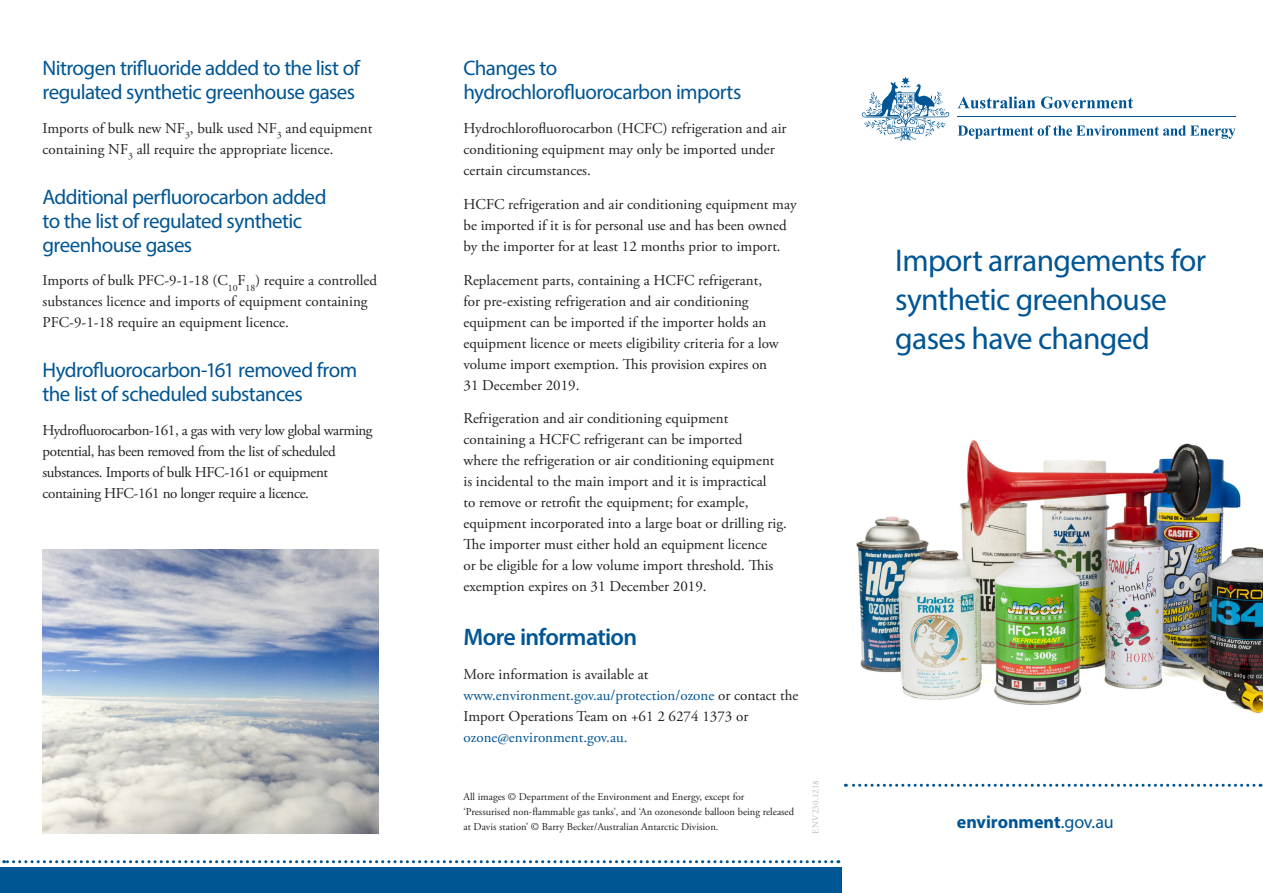
<style>
.page{position:relative;width:1263px;height:893px;background:#fff}
.page>*{position:absolute;margin:0;border:0;box-sizing:border-box;transform-origin:0 0}
.t1{font:31.5px/39px "Myriad Pro";letter-spacing:-.02em;color:#005594}
.Subhead_2{font:600 24px "Myriad Pro";letter-spacing:-.025em;color:#005594}
.Subhead_3{font:21px/24px "Myriad Pro";letter-spacing:-.03em;color:#005594}
.t2{font:700 18px "Myriad Pro";color:#005594}
.Text{font:15px/21px "Adobe Garamond Pro";color:#231f20}
.Text-2{font:15px/21px "Adobe Garamond Pro";letter-spacing:-.025em;color:#231f20}
.Text-3{font:10.5px/15px "Adobe Garamond Pro";color:#231f20}
.DEWHA_Product_Code{font:9px "Adobe Garamond Pro";letter-spacing:.02em;color:#bcbdc0}
.s1{color:#005594}
.s2{font-weight:400}
</style>
<div class="page">
<img style="left:1254px;top:547px;width:9px;height:167px">
<div style="left:0;top:867px;width:842px;height:26px;background:#005594"></div>
<img style="left:838px;top:76px;width:416px;height:788px">
<img style="left:43px;top:550px;width:335px;height:283px">
<p class="Subhead_3" style="left:43px;top:56px;width:319px">Nitrogen trifluoride added to the list of regulated synthetic greenhouse gases</p>
<p class="Text" style="left:43px;top:118px;width:331px">Imports of bulk new NF<sub>3</sub>, bulk used NF<sub>3</sub> and equipment containing NF<sub>3</sub> all require the appropriate licence.</p>
<p class="Subhead_3" style="left:43px;top:184px;width:286px">Additional perfluorocarbon added to the list of regulated synthetic greenhouse gases</p>
<p class="Text" style="left:43px;top:271px;width:336px">Imports of bulk PFC-9-1-18 (C<sub>10</sub>F<sub>18</sub>) require a controlled substances licence and imports of equipment containing<br>PFC-9-1-18 require an equipment licence.</p>
<p class="Subhead_3" style="left:43px;top:357px;width:316px">Hydrofluorocarbon-161 removed from the list of scheduled substances</p>
<p class="Text-2" style="left:43px;top:420px;width:332px">Hydrofluorocarbon-161, a gas with very low global warming potential, has been removed from the list of scheduled substances. Imports of bulk HFC-161 or equipment containing HFC-161 no longer require a licence.</p>
<p class="Subhead_3" style="left:463px;top:56px;width:279px">Changes to hydrochlorofluorocarbon imports</p>
<p class="Text" style="left:463px;top:118px;width:324px">Hydrochlorofluorocarbon (HCFC) refrigeration and air conditioning equipment may only be imported under certain circumstances.</p>
<p class="Text" style="left:463px;top:194px;width:335px">HCFC refrigeration and air conditioning equipment may be imported if it is for personal use and has been owned by the importer for at least 12 months prior to import.</p>
<p class="Text" style="left:463px;top:270px;width:317px">Replacement parts, containing a HCFC refrigerant, for pre-existing refrigeration and air conditioning equipment can be imported if the importer holds an equipment licence or meets eligibility criteria for a low volume import exemption. This provision expires on 31 December 2019.</p>
<p class="Text" style="left:463px;top:409px;width:325px">Refrigeration and air conditioning equipment containing a HCFC refrigerant can be imported<br>where the refrigeration or air conditioning equipment is incidental to the main import and it is impractical<br>to remove or retrofit the equipment; for example, equipment incorporated into a large boat or drilling rig.<br>The importer must either hold an equipment licence<br>or be eligible for a low volume import threshold. This exemption expires on 31 December 2019.</p>
<p class="Subhead_2" style="left:463px;top:622px;width:175px">More information</p>
<p class="Text" style="left:463px;top:664px;width:337px">More information is available at <span class="s1">www.environment.gov.au/protection/ozone</span> or contact the Import Operations Team on +61 2 6274 1373 or <span class="s1">ozone@environment.gov.au.</span></p>
<p class="Text-3" style="left:463px;top:789px;width:332px">All images © Department of the Environment and Energy, except for<br>‘Pressurised non-flammable gas tanks’, and ‘An ozonesonde balloon being released at Davis station’ © Barry Becker/Australian Antarctic Division.</p>
<p class="DEWHA_Product_Code" style="left:810px;top:834px;width:54px;rotate:-90deg">ENV230.1218</p>
<h1 class="t1" style="left:895px;top:241px;width:312px">Import arrangements for synthetic greenhouse gases have changed</h1>
<p class="t2" style="left:957px;top:810px;width:159px">environment<span class="s2">.gov.au</span></p>
</div>
